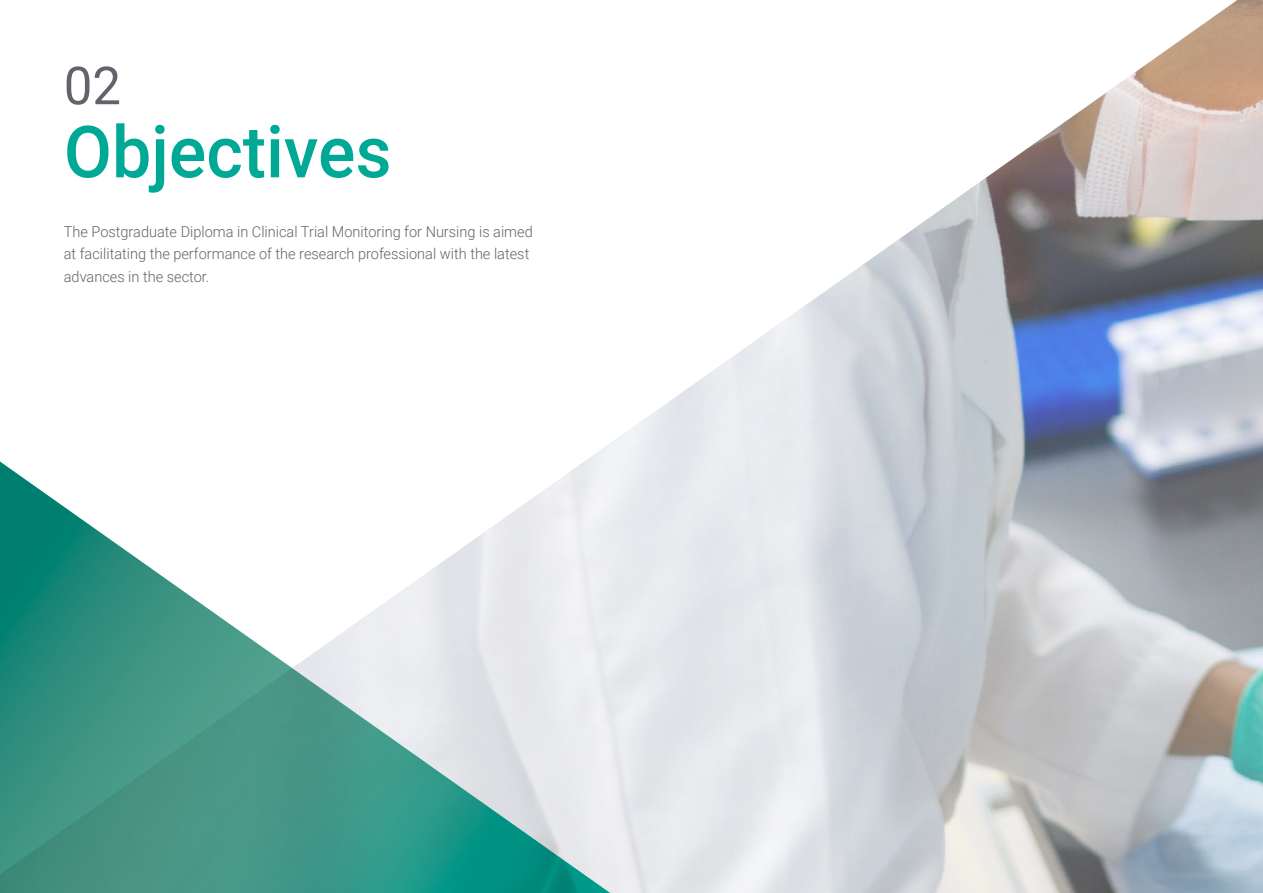
<style>
.page{position:relative;width:1263px;height:893px;background:#fff}
.page>*{position:absolute;margin:0;border:0;box-sizing:border-box;transform-origin:0 0}
.t1{font:500 72px "Roboto";color:#00a996}
.t2{font:52.5px "Roboto";color:#61646a}
.t3{font:300 15px/22.5px "Roboto";color:#61646a}
</style>
<div class="page">
<img style="left:607px;top:0;width:656px;height:893px">
<svg style="left:0;top:446px;width:640px;height:447px"></svg>
<h2 class="t2" style="left:64px;top:49px;width:59px">02</h2>
<h1 class="t1" style="left:64px;top:101px;width:329px">Objectives</h1>
<p class="t3" style="left:64px;top:219px;width:470px">The Postgraduate Diploma in Clinical Trial Monitoring for Nursing is aimed at facilitating the performance of the research professional with the latest advances in the sector.</p>
</div>
